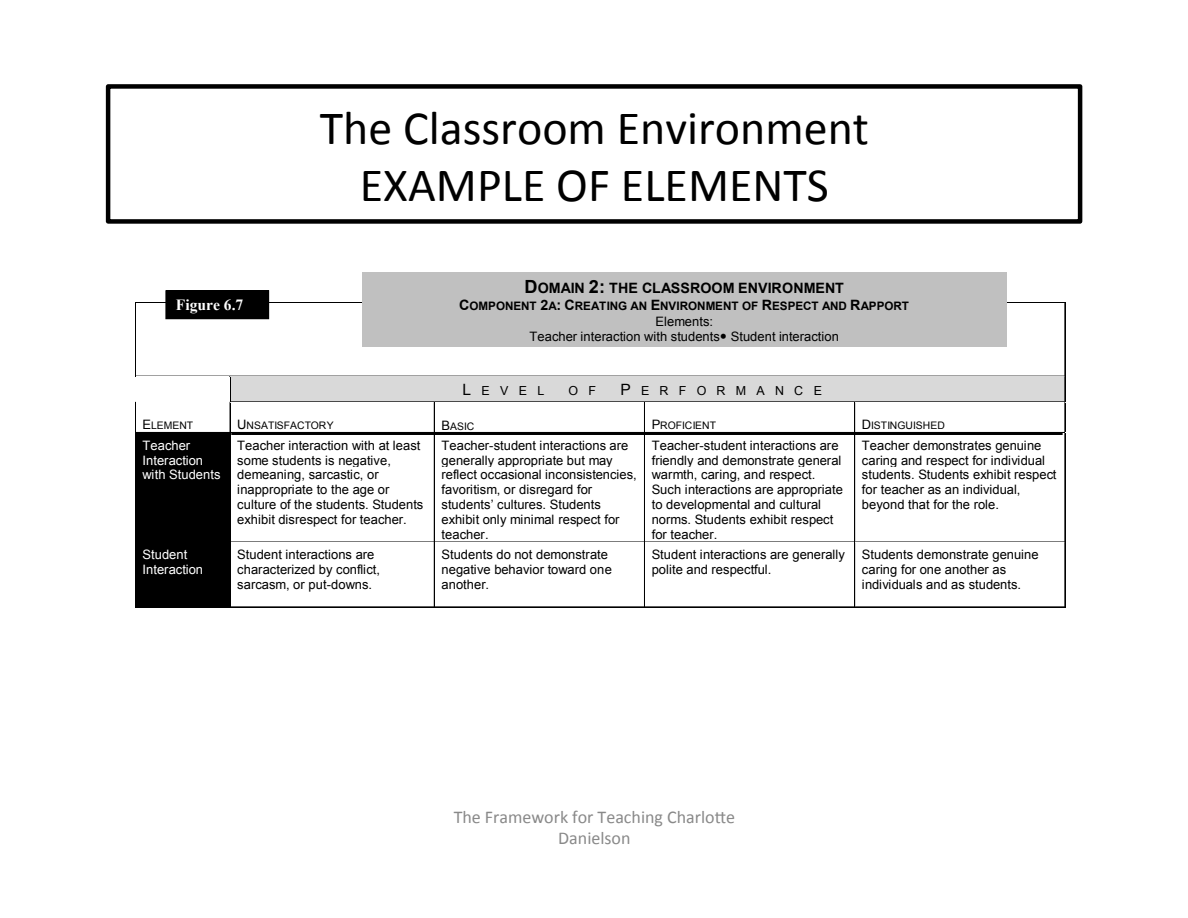
<style>
.page{position:relative;width:1188px;height:918px;background:#fff}
.page>*{position:absolute;margin:0;border:0;box-sizing:border-box;transform-origin:0 0}
.t1{font:48px/57px "Calibri";color:#000;text-align:center}
.t2{font:18px/21px "Calibri";color:#898989;text-align:center}
.t3{font:700 15.6px "Times New Roman";letter-spacing:.005em;color:#fff}
.t4{font:700 14.25px "Arial";letter-spacing:.005em;color:#000}
.t5{font:12.9px/15px "Arial";letter-spacing:.005em;color:#000}
.t6{font:12.9px/15px "Arial";letter-spacing:.005em;color:#fff}
.t7{font:12.45px "Arial";letter-spacing:.83em;color:#000}
.t8{font:700 11.7px "Arial";color:#000}
.t9{font:10.35px "Arial";color:#000}
.s1{font-size:18.15px}
.s2{font-size:14.25px}
.s3{font-size:15.6px}
.s4{font-size:12.9px}
</style>
<div class="page">
<div style="left:106px;top:84px;width:976px;height:140px;border:4px solid #000"></div>
<hr style="left:136px;top:302px;width:94px;height:1px;background:#000">
<hr style="left:230px;top:302px;width:835px;height:1px;background:#000">
<hr style="left:135px;top:303px;width:1px;height:73px;background:#000">
<hr style="left:1065px;top:303px;width:1px;height:73px;background:#000">
<hr style="left:231px;top:377px;width:834px;height:3px;background:#d9d9d9">
<div style="left:231px;top:380px;width:6px;height:18px;background:#d9d9d9"></div>
<div style="left:1058px;top:380px;width:7px;height:18px;background:#d9d9d9"></div>
<svg style="left:231px;top:398px;width:834px;height:4px;background:#b4b4b4"></svg>
<div style="left:237px;top:380px;width:821px;height:18px;background:#d9d9d9"></div>
<hr style="left:136px;top:376px;width:94px;height:1px;background:#000">
<hr style="left:231px;top:376px;width:834px;height:1px;background:#000">
<div style="left:136px;top:433px;width:7px;height:50px;background:#000"></div>
<div style="left:223px;top:433px;width:7px;height:50px;background:#000"></div>
<div style="left:136px;top:483px;width:94px;height:59px;background:#000"></div>
<div style="left:143px;top:433px;width:80px;height:5px;background:#000"></div>
<div style="left:143px;top:438px;width:80px;height:15px;background:#000"></div>
<div style="left:143px;top:453px;width:80px;height:15px;background:#000"></div>
<div style="left:143px;top:468px;width:80px;height:15px;background:#000"></div>
<svg style="left:135px;top:376px;width:1px;height:57px"></svg>
<hr style="left:136px;top:432px;width:94px;height:1px;background:#000">
<svg style="left:230px;top:376px;width:1px;height:57px"></svg>
<svg style="left:434px;top:402px;width:1px;height:30px"></svg>
<svg style="left:644px;top:402px;width:1px;height:30px"></svg>
<svg style="left:854px;top:402px;width:2px;height:30px"></svg>
<hr style="left:855px;top:432px;width:210px;height:1px;background:#000">
<svg style="left:1065px;top:376px;width:1px;height:56px"></svg>
<hr style="left:135px;top:433px;width:1px;height:109px;background:#000">
<hr style="left:230px;top:433px;width:1px;height:109px;background:#000">
<hr style="left:434px;top:433px;width:1px;height:109px;background:#000">
<hr style="left:644px;top:433px;width:1px;height:109px;background:#000">
<hr style="left:855px;top:433px;width:1px;height:109px;background:#000">
<hr style="left:854px;top:433px;width:1px;height:109px;background:#000">
<hr style="left:1065px;top:433px;width:1px;height:109px;background:#000">
<div style="left:136px;top:543px;width:7px;height:49px;background:#000"></div>
<div style="left:223px;top:543px;width:7px;height:49px;background:#000"></div>
<div style="left:136px;top:592px;width:94px;height:15px;background:#000"></div>
<hr style="left:143px;top:543px;width:80px;height:4px;background:#000">
<div style="left:143px;top:547px;width:80px;height:15px;background:#000"></div>
<div style="left:143px;top:562px;width:80px;height:15px;background:#000"></div>
<div style="left:143px;top:577px;width:80px;height:15px;background:#000"></div>
<hr style="left:136px;top:542px;width:94px;height:1px;background:#000">
<hr style="left:231px;top:542px;width:203px;height:1px;background:#000">
<hr style="left:435px;top:542px;width:209px;height:1px;background:#000">
<hr style="left:645px;top:542px;width:210px;height:1px;background:#000">
<hr style="left:855px;top:542px;width:210px;height:1px;background:#000">
<hr style="left:135px;top:543px;width:1px;height:64px;background:#000">
<hr style="left:136px;top:607px;width:94px;height:1px;background:#000">
<hr style="left:230px;top:543px;width:1px;height:64px;background:#000">
<hr style="left:231px;top:607px;width:203px;height:1px;background:#000">
<hr style="left:434px;top:543px;width:1px;height:64px;background:#000">
<hr style="left:435px;top:607px;width:209px;height:1px;background:#000">
<hr style="left:644px;top:543px;width:1px;height:64px;background:#000">
<hr style="left:645px;top:607px;width:210px;height:1px;background:#000">
<hr style="left:855px;top:543px;width:1px;height:64px;background:#000">
<hr style="left:854px;top:543px;width:1px;height:64px;background:#000">
<hr style="left:855px;top:607px;width:210px;height:1px;background:#000">
<hr style="left:1065px;top:543px;width:1px;height:64px;background:#000">
<div style="left:362px;top:272px;width:645px;height:75px;background:#c0c0c0"></div>
<div style="left:166px;top:291px;width:103px;height:28px;background:#000"></div>
<div style="left:165px;top:290px;width:104px;height:29px;border:1px solid #000"></div>
<hr style="left:231px;top:432px;width:832px;height:3px;background:#000">
<p class="t3" style="left:176px;top:296px;width:69px">Figure 6.7</p>
<h1 class="t1" style="left:320px;top:99px;width:551px">The Classroom Environment<br>EXAMPLE OF ELEMENTS</h1>
<p class="t4" style="left:525px;top:280px;width:321px"><span class="s1">D</span>OMAIN <span class="s1">2:</span> THE CLASSROOM ENVIRONMENT</p>
<p class="t8" style="left:459px;top:300px;width:451px"><span class="s2">C</span>OMPONENT <span class="s2">2</span>A<span class="s2">: C</span>REATING AN <span class="s2">E</span>NVIRONMENT OF <span class="s2">R</span>ESPECT AND <span class="s2">R</span>APPORT</p>
<p class="t5" style="left:529px;top:314px;width:311px;text-align:center">Elements:<br>Teacher interaction with students Student interaction</p>
<p class="t7" style="left:463px;top:383px;width:83px"><span class="s3">L</span>EVEL</p>
<p class="t7" style="left:569px;top:383px;width:29px">O F</p>
<p class="t7" style="left:620px;top:383px;width:203px"><span class="s3">P</span>ERFORMANCE</p>
<p class="t9" style="left:143px;top:419px;width:52px"><span class="s4">E</span>LEMENT</p>
<p class="t9" style="left:237px;top:420px;width:98px"><span class="s4">U</span>NSATISFACTORY</p>
<p class="t9" style="left:442px;top:420px;width:34px"><span class="s4">B</span>ASIC</p>
<p class="t9" style="left:652px;top:420px;width:66px"><span class="s4">P</span>ROFICIENT</p>
<p class="t9" style="left:862px;top:420px;width:84px"><span class="s4">D</span>ISTINGUISHED</p>
<p class="t6" style="left:143px;top:438px;width:79px">Teacher<br>Interaction with Students</p>
<p class="t5" style="left:237px;top:438px;width:188px">Teacher interaction with at least some students is negative, demeaning, sarcastic, or inappropriate to the age or culture of the students. Students exhibit disrespect for teacher.</p>
<p class="t5" style="left:442px;top:438px;width:197px">Teacher-student interactions are generally appropriate but may reflect occasional inconsistencies, favoritism, or disregard for students’ cultures. Students exhibit only minimal respect for teacher.</p>
<p class="t5" style="left:652px;top:438px;width:193px">Teacher-student interactions are friendly and demonstrate general warmth, caring, and respect.<br>Such interactions are appropriate to developmental and cultural norms. Students exhibit respect for teacher.</p>
<p class="t5" style="left:862px;top:438px;width:196px">Teacher demonstrates genuine caring and respect for individual students. Students exhibit respect for teacher as an individual, beyond that for the role.</p>
<p class="t6" style="left:143px;top:547px;width:62px">Student<br>Interaction</p>
<p class="t5" style="left:237px;top:547px;width:144px">Student interactions are characterized by conflict, sarcasm, or put-downs.</p>
<p class="t5" style="left:442px;top:547px;width:172px">Students do not demonstrate negative behavior toward one another.</p>
<p class="t5" style="left:652px;top:547px;width:195px">Student interactions are generally polite and respectful.</p>
<p class="t5" style="left:862px;top:547px;width:178px">Students demonstrate genuine caring for one another as individuals and as students.</p>
<h2 class="t2" style="left:454px;top:806px;width:283px">The Framework for Teaching Charlo3e<br>Danielson</h2>
</div>
